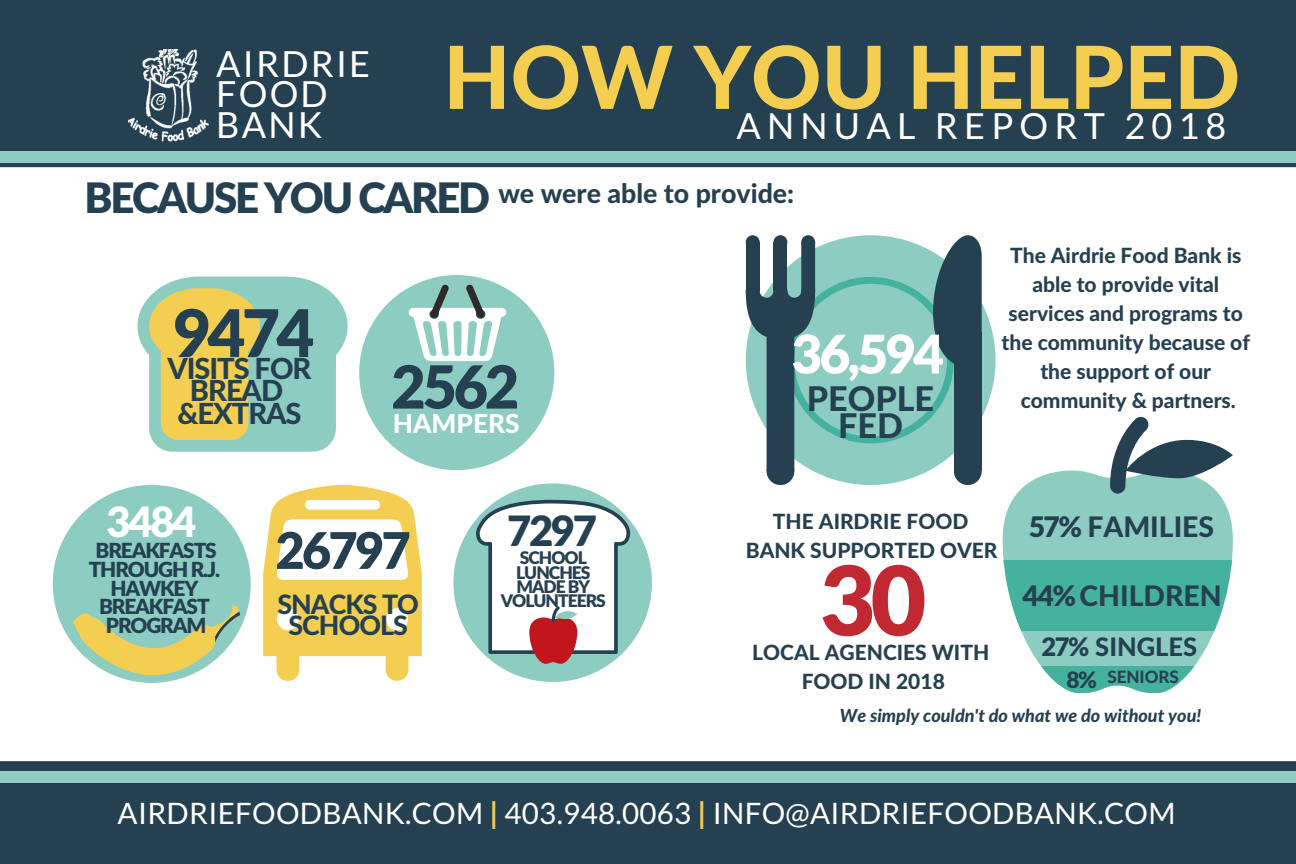
<style>
.page{position:relative;width:1296px;height:864px;background:#254151}
.page>*{position:absolute;margin:0;border:0;box-sizing:border-box;transform-origin:0 0}
.t1{font:900 96px "Lato Latin";color:#c12831}
.t2{font:800 87px "Lato Latin";color:#f4ce50}
.t3{font:900 65.7px "Lato Latin";color:#254151}
.t4{font:900 59.4px "Lato Latin";color:#254151}
.t5{font:900 53.4px "Lato Latin";color:#fff}
.t6{font:900 50.4px "Lato Latin";letter-spacing:-.055em;color:#254151}
.t7{font:900 42px "Lato Latin";letter-spacing:-.055em;color:#254151}
.t8{font:900 41.7px "Lato Latin";color:#fff}
.t9{font:900 41.7px "Lato Latin";color:#254151}
.t10{font:36px "Lato";letter-spacing:.17em;color:#fff}
.t11{font:36px/30.3px "Lato";letter-spacing:.06em;color:#fff}
.t12{font:800 34.2px/27.6px "Lato Latin";color:#254151;text-align:center}
.t13{font:29.4px "Lato";letter-spacing:.01em;color:#fff}
.t14{font:800 29.1px/22.8px "Lato Latin";letter-spacing:-.035em;color:#254151;text-align:center}
.t15{font:800 28.2px "Lato Latin";color:#254151}
.t16{font:800 26.7px "Lato Latin";color:#254151}
.t17{font:800 26.7px/21px "Lato Latin";letter-spacing:-.035em;color:#254151;text-align:center}
.t18{font:800 26.4px "Lato Latin";color:#fff}
.t19{font:800 25.5px "Lato Latin";color:#254151}
.t20{font:900 22.8px "Lato Latin";color:#254151}
.t21{font:800 21px/29.1px "Lato Latin";color:#254151;text-align:center}
.t22{font:900 20.7px/18.9px "Lato Latin";letter-spacing:-.055em;color:#254151;text-align:center}
.t23{font:italic 800 18px "Lato";color:#254151}
.t24{font:900 17.4px/14.1px "Lato Latin";letter-spacing:-.055em;color:#254151;text-align:center}
.t25{font:800 17.1px "Lato Latin";color:#254151}
.s1{font-weight:900}
.s2{font-weight:700;color:#f4ce50}
</style>
<div class="page">
<div style="left:0;top:772px;width:1296px;height:11px;background:#8dccc0"></div>
<div style="left:0;top:167px;width:1296px;height:594px;background:#fff"></div>
<div style="left:0;top:151px;width:1296px;height:11px;background:#8dccc0"></div>
<svg style="left:359px;top:275px;width:195px;height:195px;background:#acd8d0"></svg>
<svg style="left:137px;top:277px;width:211px;height:175px;background:#bfd29d"></svg>
<svg style="left:263px;top:485px;width:159px;height:196px;background:#f8e39d"></svg>
<svg style="left:53px;top:485px;width:198px;height:225px;background:#badbc9"></svg>
<svg style="left:453px;top:483px;width:199px;height:199px;background:#d2dddb"></svg>
<div style="left:746px;top:235px;width:250px;height:250px;background:#8dccc0;border-radius:50%"></div>
<div style="left:787px;top:277px;width:167px;height:166px;background:#45b29d;border-radius:50%"></div>
<div style="left:794px;top:284px;width:153px;height:152px;background:#8dccc0;border-radius:50%"></div>
<svg style="left:746px;top:235px;width:69px;height:250px"></svg>
<div style="left:954px;top:332px;width:28px;height:139px;background:#254151"></div>
<svg style="left:954px;top:471px;width:28px;height:14px"></svg>
<svg style="left:933px;top:235px;width:49px;height:146px"></svg>
<svg style="left:1003px;top:417px;width:230px;height:276px;background:#90c9bf"></svg>
<img style="left:129px;top:49px;width:80px;height:93px">
<h3 class="t11" style="left:216px;top:48px;width:155px">AIRDRIE<br>FOOD<br>BANK</h3>
<h2 class="t2" style="left:443px;top:23px;width:799px">HOW YOU HELPED</h2>
<h3 class="t10" style="left:736px;top:104px;width:181px">ANNUAL</h3>
<h3 class="t10" style="left:935px;top:104px;width:172px">REPORT</h3>
<h3 class="t10" style="left:1124px;top:104px;width:104px">2018</h3>
<h3 class="t7" style="left:85px;top:171px;width:407px">BECAUSE YOU CARED</h3>
<p class="t16" style="left:498px;top:177px;width:297px">we were able to provide:</p>
<h3 class="t3" style="left:173px;top:292px;width:143px">9474</h3>
<h3 class="t14" style="left:167px;top:356px;width:145px">VISITS FOR<br>BREAD &amp;EXTRAS</h3>
<h3 class="t4" style="left:391px;top:350px;width:129px">2562</h3>
<p class="t18" style="left:393px;top:407px;width:128px">HAMPERS</p>
<h3 class="t5" style="left:792px;top:321px;width:154px">36,594</h3>
<h3 class="t12" style="left:807px;top:384px;width:129px">PEOPLE<br>FED</h3>
<p class="t21" style="left:1002px;top:240px;width:250px">The Airdrie Food Bank is able to provide vital services and programs to the community because of the support of our community &amp; partners.</p>
<h3 class="t8" style="left:106px;top:496px;width:92px">3484</h3>
<p class="t22" style="left:89px;top:540px;width:133px">BREAKFASTS<br>THROUGH R.J.<br>HAWKEY<br>BREAKFAST<br>PROGRAM</p>
<h3 class="t6" style="left:275px;top:519px;width:137px">26797</h3>
<p class="t17" style="left:277px;top:593px;width:143px">SNACKS TO<br>SCHOOLS</p>
<h3 class="t9" style="left:507px;top:505px;width:92px">7297</h3>
<p class="t24" style="left:501px;top:551px;width:107px">SCHOOL<br>LUNCHES<br>MADE BY<br>VOLUNTEERS</p>
<p class="t21" style="left:746px;top:506px;width:253px">THE AIRDRIE FOOD<br>BANK SUPPORTED OVER</p>
<h1 class="t1" style="left:820px;top:541px;width:108px">30</h1>
<p class="t21" style="left:752px;top:637px;width:238px">LOCAL AGENCIES WITH<br>FOOD IN 2018</p>
<h3 class="t15" style="left:1029px;top:509px;width:187px"><span class="s1">57%</span> FAMILIES</h3>
<h3 class="t15" style="left:1023px;top:578px;width:201px"><span class="s1">44%</span>CHILDREN</h3>
<p class="t19" style="left:1042px;top:631px;width:157px"><span class="s1">27%</span> SINGLES</p>
<p class="t20" style="left:1066px;top:665px;width:32px">8%</p>
<p class="t25" style="left:1107px;top:666px;width:73px">SENIORS</p>
<p class="t23" style="left:840px;top:705px;width:363px">We simply couldn't do what we do without you!</p>
<h3 class="t13" style="left:118px;top:795px;width:1059px">AIRDRIEFOODBANK.COM <span class="s2">|</span> 403.948.0063 <span class="s2">|</span> INFO@AIRDRIEFOODBANK.COM</h3>
</div>
